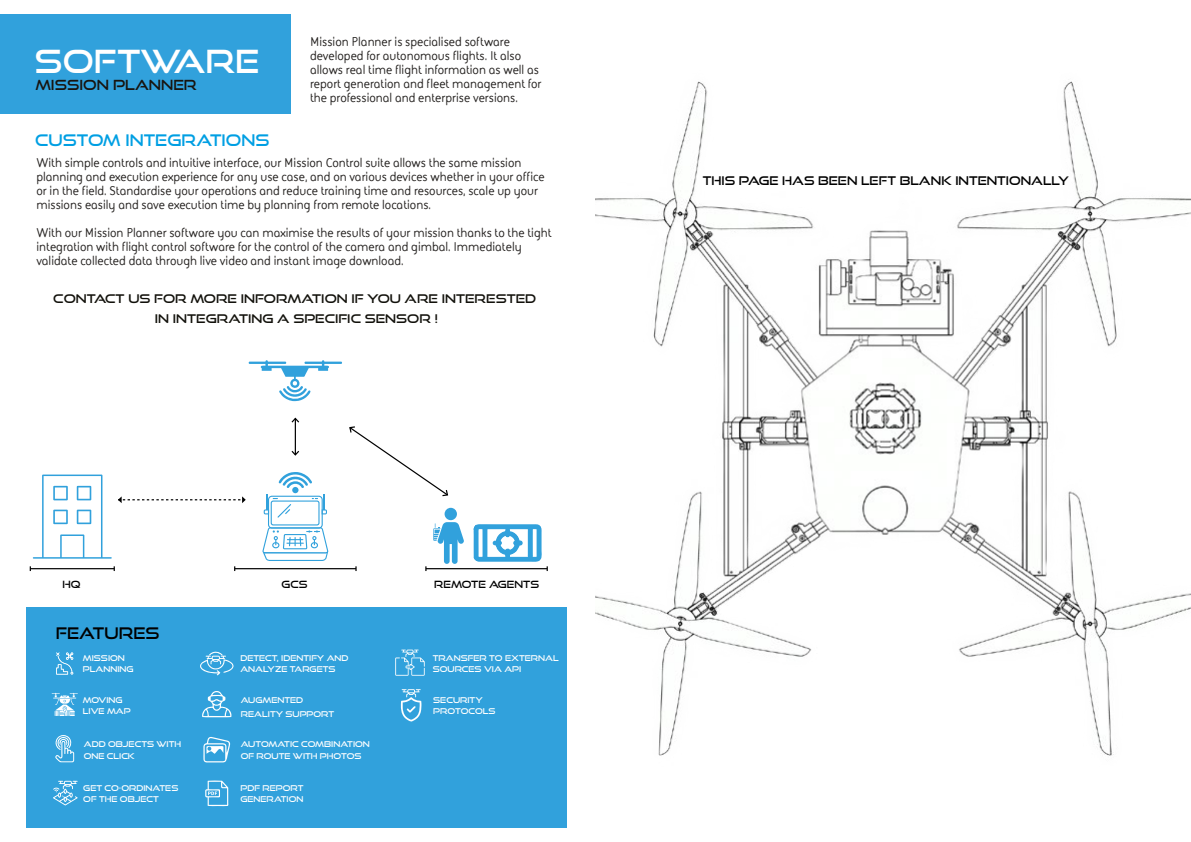
<style>
.page{position:relative;width:1191px;height:842px;background:#fff}
.page>*{position:absolute;margin:0;border:0;box-sizing:border-box;transform-origin:0 0}
.t1{font:32px "Good Times Rg";color:#fff}
.t2{font:16px "Good Times Rg";color:#009fe3}
.t3{font:16px "Good Times Rg";color:#000}
.t4{font:14px "Good Times Rg";color:#18140f}
.t5{font:700 13px/14px "FS Sophie";color:#24211f}
.t6{font:12px/20px "Good Times Rg";color:#12110b;text-align:center;scale:1.04 1}
.t7{font:12px "Good Times Rg";color:#000}
.t8{font:10px "Good Times Rg";color:#000}
.t9{font:8px/11.5px "Good Times Rg";color:#fff}
</style>
<div class="page">
<div style="left:26px;top:607px;width:540px;height:220px;background:#31a1dc"></div>
<div style="left:0;top:14px;width:291px;height:100px;background:#31a1dc"></div>
<svg style="left:433px;top:508px;width:31px;height:56px"></svg>
<hr style="left:295px;top:418px;width:1px;height:37px;background:#000">
<svg style="left:291px;top:417px;width:8px;height:7px"></svg>
<svg style="left:291px;top:449px;width:8px;height:7px"></svg>
<svg style="left:349px;top:426px;width:100px;height:71px"></svg>
<hr style="left:235px;top:568px;width:121px;height:1px;background:#000">
<svg style="left:29px;top:474px;width:217px;height:97px"></svg>
<hr style="left:426px;top:568px;width:121px;height:1px;background:#000">
<svg style="left:474px;top:524px;width:74px;height:47px"></svg>
<svg style="left:262px;top:472px;width:66px;height:89px"></svg>
<svg style="left:248px;top:360px;width:94px;height:41px"></svg>
<svg style="left:56px;top:652px;width:18px;height:23px"></svg>
<svg style="left:52px;top:692px;width:26px;height:24px"></svg>
<svg style="left:55px;top:735px;width:19px;height:27px"></svg>
<svg style="left:53px;top:781px;width:25px;height:24px"></svg>
<svg style="left:200px;top:651px;width:34px;height:25px"></svg>
<svg style="left:202px;top:691px;width:30px;height:26px"></svg>
<svg style="left:203px;top:737px;width:27px;height:25px"></svg>
<svg style="left:205px;top:780px;width:23px;height:26px"></svg>
<svg style="left:395px;top:650px;width:30px;height:26px"></svg>
<svg style="left:401px;top:689px;width:20px;height:32px"></svg>
<img style="left:595px;top:81px;width:596px;height:675px">
<h1 class="t1" style="left:34px;top:42px;width:226px">SOFTWARE</h1>
<p class="t4" style="left:35px;top:77px;width:163px">MISSION PLANNER</p>
<p class="t5" style="left:310px;top:34px;width:233px">Mission Planner is specialised software developed for autonomous flights. It also allows real time flight information as well as report generation and fleet management for the professional and enterprise versions.</p>
<p class="t2" style="left:35px;top:131px;width:236px">CUSTOM INTEGRATIONS</p>
<p class="t5" style="left:36px;top:155px;width:510px">With simple controls and intuitive interface, our Mission Control suite allows the same mission planning and execution experience for any use case, and on various devices whether in your office or in the field. Standardise your operations and reduce training time and resources, scale up your missions easily and save execution time by planning from remote locations.</p>
<p class="t5" style="left:36px;top:225px;width:516px">With our Mission Planner software you can maximise the results of your mission thanks to the tight integration with flight control software for the control of the camera and gimbal. Immediately validate collected data through live video and instant image download.</p>
<p class="t6" style="left:53px;top:288px;width:466px">CONTACT US FOR MORE INFORMATION IF YOU ARE INTERESTED<br>IN INTEGRATING A SPECIFIC SENSOR !</p>
<p class="t8" style="left:63px;top:578px;width:20px">HQ</p>
<p class="t8" style="left:281px;top:578px;width:27px">GCS</p>
<p class="t8" style="left:434px;top:578px;width:106px">REMOTE AGENTS</p>
<p class="t3" style="left:56px;top:623px;width:105px">FEATURES</p>
<p class="t9" style="left:83px;top:652px;width:52px">MISSION<br>PLANNING</p>
<p class="t9" style="left:83px;top:694px;width:49px">MOVING<br>LIVE MAP</p>
<p class="t9" style="left:84px;top:738px;width:99px">ADD OBJECTS WITH<br>ONE CLICK</p>
<p class="t9" style="left:83px;top:782px;width:97px">GET CO-ORDINATES<br>OF THE OBJECT</p>
<p class="t9" style="left:240px;top:652px;width:110px">DETECT, IDENTIFY AND<br>ANALYZE TARGETS</p>
<p class="t9" style="left:241px;top:693px;width:95px;line-height:13.6px">AUGMENTED<br>REALITY SUPPORT</p>
<p class="t9" style="left:241px;top:738px;width:130px">AUTOMATIC COMBINATION<br>OF ROUTE WITH PHOTOS</p>
<p class="t9" style="left:240px;top:782px;width:65px">PDF REPORT<br>GENERATION</p>
<p class="t9" style="left:433px;top:652px;width:128px">TRANSFER TO EXTERNAL<br>SOURCES VIA API</p>
<p class="t9" style="left:433px;top:694px;width:64px">SECURITY<br>PROTOCOLS</p>
<p class="t7" style="left:703px;top:174px;width:368px">THIS PAGE HAS BEEN LEFT BLANK INTENTIONALLY</p>
</div>
